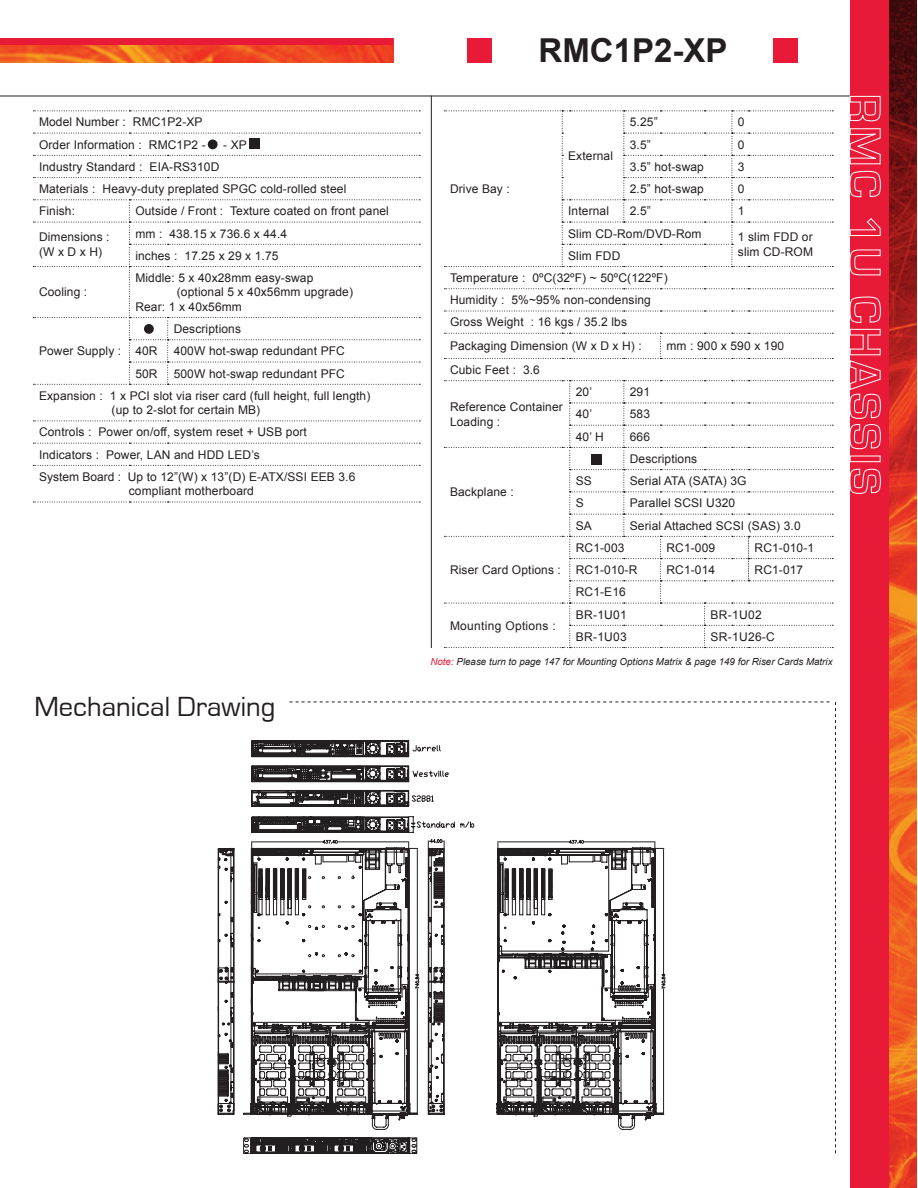
<style>
.page{position:relative;width:918px;height:1188px;background:#fff}
.page>*{position:absolute;margin:0;border:0;box-sizing:border-box;transform-origin:0 0}
.t1{font:700 33px "Arial";color:#231f20}
.t2{font:28.5px "Eurostile";color:#231f20}
.t3{font:12px/22.2px "Arial";letter-spacing:.01em;color:#231f20}
.t4{font:italic 9.75px "Arial";color:#231f20}
.s1{color:#e91938}
</style>
<div class="page">
<hr style="left:0;top:96px;width:850px;height:1px;background:#231f20">
<img style="left:0;top:45px;width:393px;height:18px">
<div style="left:0;top:39px;width:393px;height:6px;background:#e91938"></div>
<div style="left:467px;top:38px;width:25px;height:25px;background:#e91938"></div>
<div style="left:773px;top:38px;width:24px;height:25px;background:#e91938"></div>
<img style="left:846px;top:0;width:71px;height:1188px">
<div style="left:850px;top:0;width:39px;height:1188px;background:#e91938"></div>
<svg style="left:33px;top:111px;width:387px;height:1px"></svg>
<svg style="left:33px;top:133px;width:387px;height:1px"></svg>
<svg style="left:33px;top:155px;width:387px;height:1px"></svg>
<svg style="left:33px;top:177px;width:387px;height:1px"></svg>
<svg style="left:33px;top:199px;width:387px;height:186px"></svg>
<svg style="left:33px;top:421px;width:387px;height:1px"></svg>
<svg style="left:33px;top:443px;width:387px;height:1px"></svg>
<svg style="left:33px;top:465px;width:387px;height:1px"></svg>
<svg style="left:33px;top:502px;width:387px;height:1px"></svg>
<svg style="left:850px;top:96px;width:31px;height:25px"></svg>
<svg style="left:850px;top:128px;width:31px;height:36px"></svg>
<svg style="left:850px;top:171px;width:31px;height:26px"></svg>
<svg style="left:850px;top:218px;width:31px;height:18px"></svg>
<svg style="left:850px;top:250px;width:31px;height:25px"></svg>
<svg style="left:850px;top:297px;width:31px;height:26px"></svg>
<svg style="left:850px;top:329px;width:31px;height:120px"></svg>
<div style="left:850px;top:456px;width:30px;height:6px;border:1px solid #fff"></div>
<svg style="left:850px;top:469px;width:31px;height:25px"></svg>
<div style="left:144px;top:324px;width:10px;height:10px;background:#231f20;border-radius:50%"></div>
<svg style="left:444px;top:110px;width:389px;height:157px"></svg>
<svg style="left:444px;top:288px;width:389px;height:1px"></svg>
<svg style="left:444px;top:311px;width:389px;height:1px"></svg>
<svg style="left:444px;top:333px;width:389px;height:26px"></svg>
<svg style="left:444px;top:380px;width:389px;height:268px"></svg>
<hr style="left:431px;top:96px;width:1px;height:552px;background:#231f20">
<div style="left:208px;top:139px;width:10px;height:10px;background:#231f20;border-radius:50%"></div>
<div style="left:249px;top:139px;width:11px;height:10px;background:#231f20"></div>
<div style="left:592px;top:454px;width:10px;height:11px;background:#231f20"></div>
<svg style="left:218px;top:702px;width:618px;height:452px"></svg>
<p class="t3" style="left:39px;top:111px;width:168px">Model Number : RMC1P2-XP<br>Order Information : RMC1P2 -</p>
<p class="t3" style="left:223px;top:133px;width:25px">- XP</p>
<p class="t3" style="left:39px;top:156px;width:309px">Industry Standard : EIA-RS310D<br>Materials : Heavy-duty preplated SPGC cold-rolled steel<br>Finish:</p>
<p class="t3" style="left:135px;top:200px;width:255px">Outside / Front : Texture coated on front panel</p>
<p class="t3" style="left:39px;top:230px;width:72px;line-height:14.4px">Dimensions : (W x D x H)</p>
<p class="t3" style="left:135px;top:222px;width:153px">mm : 438.15 x 736.6 x 44.4 inches : 17.25 x 29 x 1.75</p>
<p class="t3" style="left:39px;top:281px;width:50px">Cooling :</p>
<p class="t3" style="left:135px;top:267px;width:180px">Middle: 5 x 40x28mm easy-swap</p>
<p class="t3" style="left:177px;top:281px;width:178px">(optional 5 x 40x56mm upgrade)</p>
<p class="t3" style="left:135px;top:296px;width:108px">Rear: 1 x 40x56mm</p>
<p class="t3" style="left:174px;top:318px;width:69px">Descriptions</p>
<p class="t3" style="left:39px;top:340px;width:84px">Power Supply :</p>
<p class="t3" style="left:135px;top:340px;width:24px">40R</p>
<p class="t3" style="left:174px;top:340px;width:173px">400W hot-swap redundant PFC</p>
<p class="t3" style="left:135px;top:362px;width:24px">50R</p>
<p class="t3" style="left:39px;top:362px;width:333px;text-indent:135px">500W hot-swap redundant PFC<br>Expansion : 1 x PCI slot via riser card (full height, full length)</p>
<p class="t3" style="left:39px;top:399px;width:318px;text-indent:73px">(up to 2-slot for certain MB)<br>Controls : Power on/off, system reset + USB port Indicators : Power, LAN and HDD LED’s<br>System Board : Up to 12”(W) x 13”(D) E-ATX/SSI EEB 3.6</p>
<p class="t3" style="left:129px;top:480px;width:127px">compliant motherboard</p>
<h2 class="t2" style="left:34px;top:691px;width:242px">Mechanical Drawing</h2>
<p class="t3" style="left:450px;top:178px;width:61px">Drive Bay :</p>
<h1 class="t1" style="left:539px;top:28px;width:190px">RMC1P2-XP</h1>
<p class="t3" style="left:568px;top:145px;width:46px">External</p>
<p class="t3" style="left:630px;top:111px;width:29px">5.25”</p>
<p class="t3" style="left:738px;top:111px;width:8px">0</p>
<p class="t3" style="left:630px;top:133px;width:23px">3.5”</p>
<p class="t3" style="left:738px;top:133px;width:8px">0</p>
<p class="t3" style="left:630px;top:156px;width:76px">3.5” hot-swap</p>
<p class="t3" style="left:738px;top:156px;width:8px">3</p>
<p class="t3" style="left:630px;top:178px;width:76px">2.5” hot-swap</p>
<p class="t3" style="left:738px;top:178px;width:8px">0</p>
<p class="t3" style="left:568px;top:200px;width:42px">Internal</p>
<p class="t3" style="left:630px;top:200px;width:23px">2.5”</p>
<p class="t3" style="left:738px;top:200px;width:8px">1</p>
<p class="t3" style="left:568px;top:222px;width:135px">Slim CD-Rom/DVD-Rom</p>
<p class="t3" style="left:738px;top:226px;width:76px">1 slim FDD or</p>
<p class="t3" style="left:568px;top:245px;width:54px">Slim FDD</p>
<p class="t3" style="left:738px;top:241px;width:77px">slim CD-ROM</p>
<p class="t3" style="left:450px;top:267px;width:219px">Temperature : 0ºC(32ºF) ~ 50ºC(122ºF)<br>Humidity : 5%~95% non-condensing<br>Gross Weight : 16 kgs / 35.2 lbs</p>
<p class="t3" style="left:450px;top:335px;width:193px">Packaging Dimension (W x D x H) :</p>
<p class="t3" style="left:667px;top:335px;width:119px">mm : 900 x 590 x 190</p>
<p class="t3" style="left:450px;top:359px;width:91px">Cubic Feet : 3.6</p>
<p class="t3" style="left:450px;top:400px;width:114px;line-height:14.4px">Reference Container<br>Loading :</p>
<p class="t3" style="left:576px;top:381px;width:18px">20’</p>
<p class="t3" style="left:630px;top:381px;width:22px">291</p>
<p class="t3" style="left:576px;top:403px;width:18px">40’</p>
<p class="t3" style="left:630px;top:403px;width:22px">583</p>
<p class="t3" style="left:576px;top:425px;width:30px">40’ H</p>
<p class="t3" style="left:630px;top:425px;width:22px">666</p>
<p class="t3" style="left:450px;top:481px;width:65px">Backplane :</p>
<p class="t3" style="left:450px;top:559px;width:112px">Riser Card Options :</p>
<p class="t3" style="left:450px;top:614px;width:107px">Mounting Options :</p>
<p class="t3" style="left:630px;top:448px;width:69px">Descriptions</p>
<p class="t3" style="left:576px;top:470px;width:18px">SS</p>
<p class="t3" style="left:630px;top:470px;width:118px">Serial ATA (SATA) 3G</p>
<p class="t3" style="left:576px;top:492px;width:10px">S</p>
<p class="t3" style="left:630px;top:492px;width:107px">Parallel SCSI U320</p>
<p class="t3" style="left:576px;top:514px;width:18px">SA</p>
<p class="t3" style="left:630px;top:514px;width:172px">Serial Attached SCSI (SAS) 3.0</p>
<p class="t3" style="left:576px;top:537px;width:50px">RC1-003</p>
<p class="t3" style="left:667px;top:537px;width:50px">RC1-009</p>
<p class="t3" style="left:755px;top:537px;width:61px">RC1-010-1</p>
<p class="t3" style="left:576px;top:559px;width:63px">RC1-010-R</p>
<p class="t3" style="left:667px;top:559px;width:50px">RC1-014</p>
<p class="t3" style="left:755px;top:559px;width:50px">RC1-017</p>
<p class="t3" style="left:576px;top:581px;width:52px">RC1-E16</p>
<p class="t3" style="left:576px;top:603px;width:53px">BR-1U01</p>
<p class="t3" style="left:711px;top:603px;width:53px">BR-1U02</p>
<p class="t3" style="left:576px;top:626px;width:53px">BR-1U03</p>
<p class="t3" style="left:711px;top:626px;width:66px">SR-1U26-C</p>
<p class="t4" style="left:430px;top:655px;width:404px"><span class="s1">Note:</span> Please turn to page 147 for Mounting Options Matrix &amp; page 149 for Riser Cards Matrix</p>
</div>
